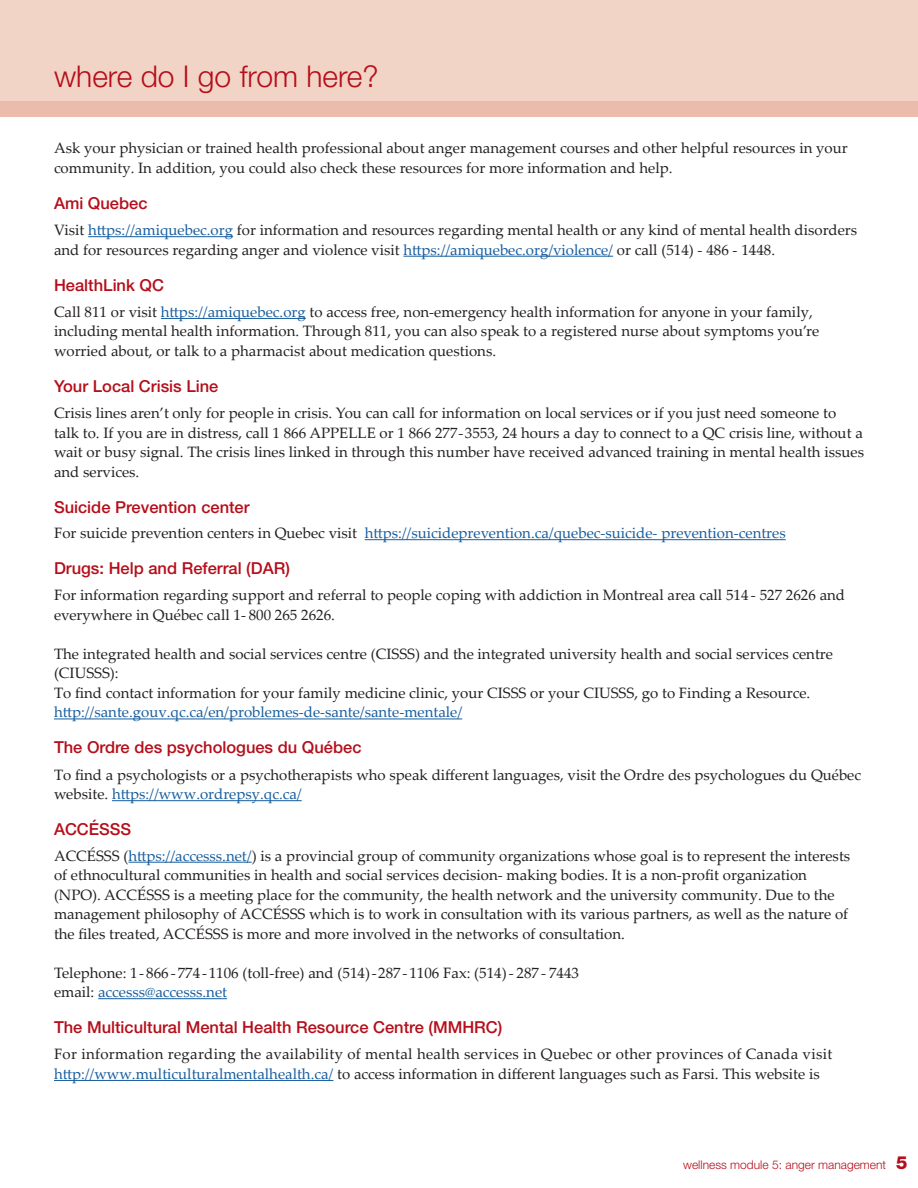
<style>
.page{position:relative;width:918px;height:1188px;background:#fff}
.page>*{position:absolute;margin:0;border:0;box-sizing:border-box;transform-origin:0 0}
.t1{font:300 30px "Helvetica Neue LT Std";color:#b50e1a}
.t2{font:500 16.5px "Helvetica Neue LT Std";color:#b50e1a}
.t3{font:15px/19.5px "Palatino Linotype";color:#231f20}
.t4{font:15px/19.5px "Palatino Linotype";letter-spacing:.02em;color:#231f20}
.t5{font:15px "Palatino Linotype";color:#175d9e}
.t6{font:300 12px "Helvetica Neue LT Std";color:#b50e1a}
.s1{color:#175d9e}
.s2{color:#231f20}
.s3{font-weight:800;font-size:18px}
</style>
<div class="page">
<div style="left:0;top:0;width:918px;height:101px;background:#f2d4c7"></div>
<div style="left:0;top:101px;width:918px;height:15px;background:#ebbcab"></div>
<hr style="left:88px;top:236px;width:145px;height:1px;background:#175d9e">
<hr style="left:403px;top:256px;width:210px;height:1px;background:#175d9e">
<hr style="left:161px;top:318px;width:145px;height:1px;background:#175d9e">
<hr style="left:365px;top:539px;width:421px;height:1px;background:#175d9e">
<hr style="left:54px;top:719px;width:408px;height:1px;background:#175d9e">
<hr style="left:112px;top:800px;width:190px;height:1px;background:#175d9e">
<hr style="left:128px;top:862px;width:124px;height:1px;background:#175d9e">
<hr style="left:98px;top:998px;width:129px;height:1px;background:#175d9e">
<hr style="left:54px;top:1080px;width:279px;height:1px;background:#175d9e">
<h1 class="t1" style="left:54px;top:58px;width:326px">where do I go from here?</h1>
<p class="t3" style="left:54px;top:138px;width:795px">Ask your physician or trained health professional about anger management courses and other helpful resources in your community. In addition, you could also check these resources for more information and help.</p>
<p class="t2" style="left:54px;top:193px;width:95px">Ami Quebec</p>
<p class="t3" style="left:54px;top:220px;width:805px">Visit <span class="s1">https://amiquebec.org</span> for information and resources regarding mental health or any kind of mental health disorders and for resources regarding anger and violence visit <span class="s1">https://amiquebec.org/violence/</span> or call (514) - 486 - 1448.</p>
<p class="t2" style="left:54px;top:275px;width:112px">HealthLink QC</p>
<p class="t3" style="left:54px;top:301px;width:767px">Call 811 or visit <span class="s1">https://amiquebec.org</span> to access free, non-emergency health information for anyone in your family, including mental health information. Through 811, you can also speak to a registered nurse about symptoms you’re worried about, or talk to a pharmacist about medication questions.</p>
<p class="t2" style="left:54px;top:376px;width:166px">Your Local Crisis Line</p>
<p class="t3" style="left:54px;top:403px;width:812px">Crisis lines aren’t only for people in crisis. You can call for information on local services or if you just need someone to talk to. If you are in distress, call 1 866 APPELLE or 1 866 277-3553, 24 hours a day to connect to a QC crisis line, without a wait or busy signal. The crisis lines linked in through this number have received advanced training in mental health issues and services.</p>
<p class="t2" style="left:54px;top:497px;width:197px">Suicide Prevention center</p>
<p class="t5" style="left:54px;top:522px;width:733px"><span class="s2">For suicide prevention centers in Quebec visit</span> https://suicideprevention.ca/quebec-suicide- prevention-centres</p>
<p class="t2" style="left:54px;top:558px;width:237px">Drugs: Help and Referral (DAR)</p>
<p class="t3" style="left:54px;top:585px;width:793px">For information regarding support and referral to people coping with addiction in Montreal area call 514 - 527 2626 and everywhere in Québec call 1- 800 265 2626.</p>
<p class="t3" style="left:54px;top:643px;width:781px">The integrated health and social services centre (CISSS) and the integrated university health and social services centre (CIUSSS):<br>To find contact information for your family medicine clinic, your CISSS or your CIUSSS, go to Finding a Resource.</p>
<p class="t5" style="left:54px;top:702px;width:410px">http://sante.gouv.qc.ca/en/problemes-de-sante/sante-mentale/</p>
<p class="t2" style="left:54px;top:738px;width:309px">The Ordre des psychologues du Québec</p>
<p class="t3" style="left:54px;top:764px;width:809px">To find a psychologists or a psychotherapists who speak different languages, visit the Ordre des psychologues du Québec website. <span class="s1">https://www.ordrepsy.qc.ca/</span></p>
<p class="t2" style="left:54px;top:819px;width:79px">ACCÉSSS</p>
<p class="t3" style="left:54px;top:845px;width:798px">ACCÉSSS (<span class="s1">https://accesss.net/</span>) is a provincial group of community organizations whose goal is to represent the interests of ethnocultural communities in health and social services decision- making bodies. It is a non-profit organization (NPO). ACCÉSSS is a meeting place for the community, the health network and the university community. Due to the management philosophy of ACCÉSSS which is to work in consultation with its various partners, as well as the nature of the files treated, ACCÉSSS is more and more involved in the networks of consultation.</p>
<p class="t3" style="left:54px;top:962px;width:527px">Telephone: 1- 866 -774 -1106 (toll-free) and (514)-287-1106 Fax: (514) - 287 - 7443 email: <span class="s1">accesss@accesss.net</span></p>
<p class="t2" style="left:54px;top:1017px;width:450px">The Multicultural Mental Health Resource Centre (MMHRC)</p>
<p class="t4" style="left:54px;top:1044px;width:780px">For information regarding the availability of mental health services in Quebec or other provinces of Canada visit <span class="s1">http://www.multiculturalmentalhealth.ca/</span> to access information in different languages such as Farsi. This website is</p>
<p class="t6" style="left:683px;top:1158px;width:226px">wellness module 5: anger management <span class="s3">5</span></p>
</div>
